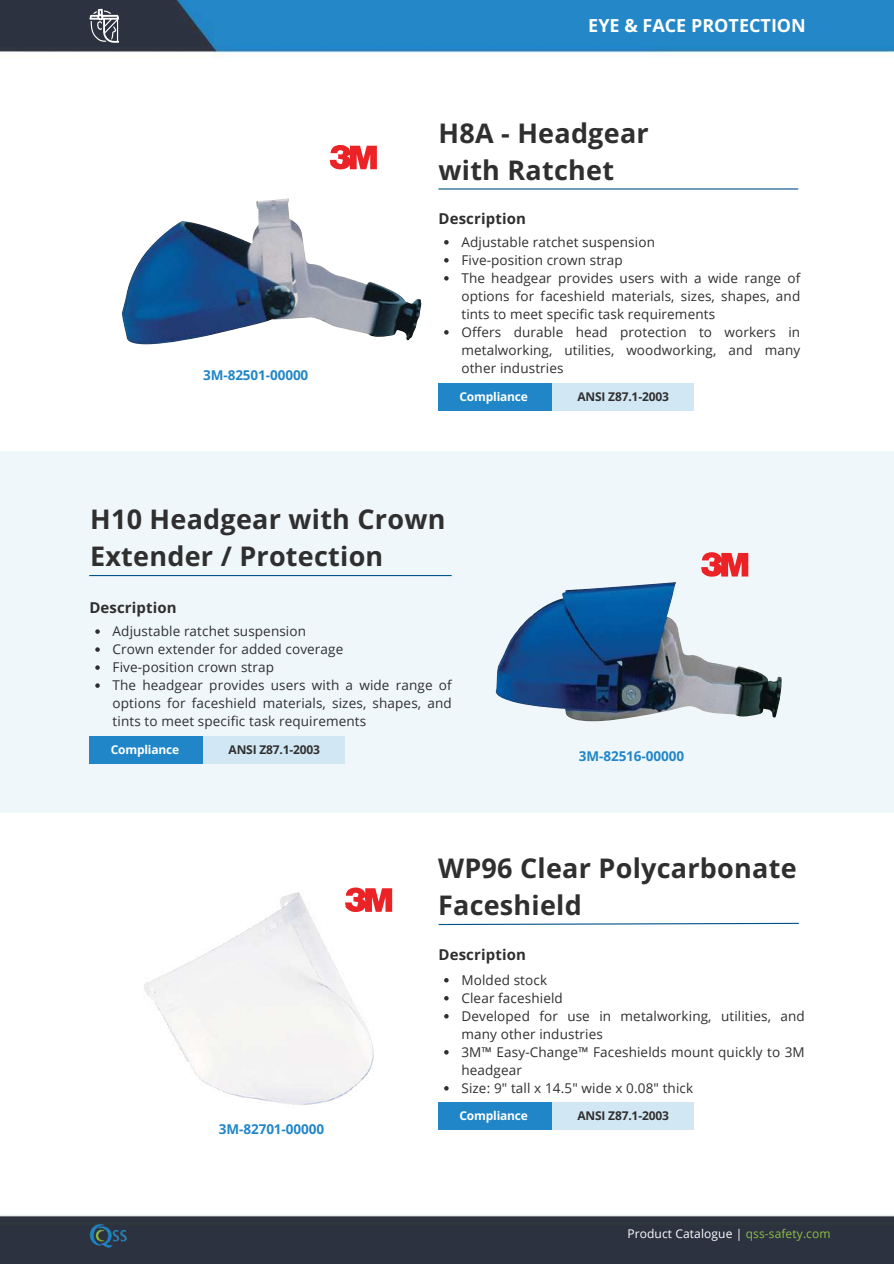
<style>
.page{position:relative;width:894px;height:1264px;background:#fff}
.page>*{position:absolute;margin:0;border:0;box-sizing:border-box;transform-origin:0 0}
.t1{font:700 27px/37.2px "Open Sans";letter-spacing:.01em;color:#2f2f2f}
.t2{font:700 18px "Open Sans";color:#fff}
.t3{font:700 15px "Open Sans";letter-spacing:.01em;color:#2f2f2f}
.t4{font:13.5px/18px "Open Sans";letter-spacing:.01em;color:#2f2f2f}
.t5{font:700 13.5px "Open Sans";letter-spacing:-.005em;color:#2086c8}
.t6{font:700 12px "Open Sans";letter-spacing:-.015em;color:#2f2f2f}
.t7{font:12px "Open Sans";letter-spacing:.01em;color:#fff}
.t8{font:700 12px "Open Sans";letter-spacing:-.015em;color:#fff}
.s1{color:#8ac041}
</style>
<div class="page">
<img style="left:0;top:0;width:893px;height:1263px">
<div style="left:438px;top:383px;width:118px;height:27px;background:#2086c8"></div>
<div style="left:552px;top:383px;width:141px;height:27px;background:#d2e7f4"></div>
<svg style="left:444px;top:240px;width:4px;height:4px"></svg>
<svg style="left:444px;top:258px;width:4px;height:4px"></svg>
<svg style="left:444px;top:276px;width:4px;height:4px"></svg>
<svg style="left:444px;top:330px;width:4px;height:4px"></svg>
<hr style="left:438px;top:188px;width:360px;height:1px;background:#005488">
<svg style="left:444px;top:978px;width:4px;height:4px"></svg>
<svg style="left:444px;top:996px;width:4px;height:4px"></svg>
<svg style="left:444px;top:1014px;width:4px;height:4px"></svg>
<svg style="left:444px;top:1050px;width:4px;height:4px"></svg>
<svg style="left:444px;top:1086px;width:4px;height:4px"></svg>
<svg style="left:437px;top:922px;width:362px;height:3px"></svg>
<div style="left:0;top:451px;width:893px;height:361px;background:#f0f7fb"></div>
<svg style="left:95px;top:629px;width:5px;height:5px"></svg>
<svg style="left:95px;top:647px;width:5px;height:5px"></svg>
<svg style="left:95px;top:665px;width:5px;height:5px"></svg>
<svg style="left:95px;top:683px;width:5px;height:5px"></svg>
<hr style="left:89px;top:575px;width:362px;height:1px;background:#005488">
<img style="left:122px;top:198px;width:299px;height:146px">
<img style="left:495px;top:582px;width:286px;height:139px">
<svg style="left:330px;top:145px;width:47px;height:24px"></svg>
<div style="left:89px;top:736px;width:118px;height:28px;background:#2086c8"></div>
<div style="left:203px;top:736px;width:142px;height:28px;background:#d2e7f4"></div>
<svg style="left:701px;top:552px;width:47px;height:24px"></svg>
<img style="left:126px;top:867px;width:270px;height:270px">
<div style="left:438px;top:1101px;width:118px;height:28px;background:#2086c8"></div>
<div style="left:552px;top:1101px;width:141px;height:28px;background:#d2e7f4"></div>
<svg style="left:345px;top:887px;width:47px;height:25px"></svg>
<svg style="left:89px;top:9px;width:29px;height:34px"></svg>
<img style="left:89px;top:1220px;width:41px;height:28px">
<h2 class="t2" style="left:588px;top:13px;width:219px">EYE &amp; FACE PROTECTION</h2>
<h1 class="t1" style="left:438px;top:114px;width:212px">H8A - Headgear with Ratchet</h1>
<p class="t5" style="left:203px;top:365px;width:107px">3M-82501-00000</p>
<p class="t3" style="left:438px;top:208px;width:89px">Description</p>
<p class="t4" style="left:461px;top:232px;width:340px">Adjustable ratchet suspension<br>Five-position crown strap<br>The headgear provides users with a wide range of options for faceshield materials, sizes, shapes, and tints to meet specific task requirements<br>Offers durable head protection to workers in metalworking, utilities, woodworking, and many other industries</p>
<p class="t8" style="left:459px;top:388px;width:70px">Compliance</p>
<p class="t6" style="left:577px;top:388px;width:93px">ANSI Z87.1-2003</p>
<h1 class="t1" style="left:90px;top:500px;width:357px">H10 Headgear with Crown<br>Extender / Protection</h1>
<p class="t3" style="left:89px;top:596px;width:89px">Description</p>
<p class="t4" style="left:113px;top:622px;width:340px">Adjustable ratchet suspension<br>Crown extender for added coverage<br>Five-position crown strap<br>The headgear provides users with a wide range of options for faceshield materials, sizes, shapes, and tints to meet specific task requirements</p>
<p class="t8" style="left:111px;top:741px;width:70px">Compliance</p>
<p class="t6" style="left:228px;top:741px;width:93px">ANSI Z87.1-2003</p>
<p class="t5" style="left:578px;top:746px;width:107px">3M-82516-00000</p>
<h1 class="t1" style="left:438px;top:848px;width:360px">WP96 Clear Polycarbonate<br>Faceshield</h1>
<p class="t3" style="left:438px;top:944px;width:89px">Description</p>
<p class="t4" style="left:461px;top:970px;width:345px">Molded stock<br>Clear faceshield<br>Developed for use in metalworking, utilities, and many other industries<br>3M™ Easy-Change™ Faceshields mount quickly to 3M headgear<br>Size: 9" tall x 14.5" wide x 0.08" thick</p>
<p class="t5" style="left:219px;top:1120px;width:107px">3M-82701-00000</p>
<p class="t8" style="left:459px;top:1106px;width:70px">Compliance</p>
<p class="t6" style="left:577px;top:1106px;width:93px">ANSI Z87.1-2003</p>
<p class="t7" style="left:627px;top:1225px;width:205px">Product Catalogue | <span class="s1">qss-safety.com</span></p>
</div>
